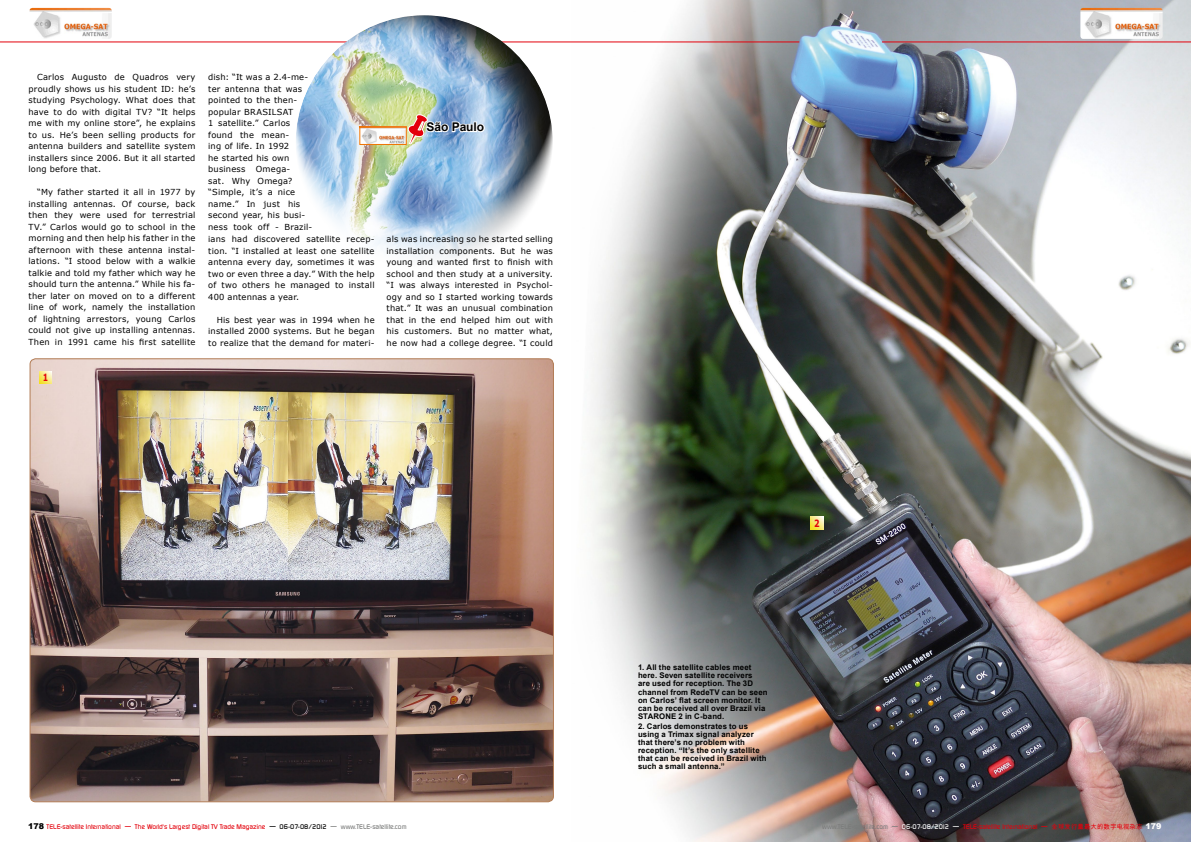
<style>
.page{position:relative;width:1191px;height:842px;background:#fff}
.page>*{position:absolute;margin:0;border:0;box-sizing:border-box;transform-origin:0 0}
.t1{font:700 12px "Arial";letter-spacing:-.005em;color:#000}
.t2{font:700 10px "Verdana";color:#e3020a;scale:.77 1}
.t3{font:8.3px/11.5px "Verdana";letter-spacing:.02em;color:#000;text-align:justify}
.t4{font:700 7.8px/8px "Arial";letter-spacing:.02em;color:#000}
.t5{font:500 6.5px "Digital";color:#e3000b}
.s1{font-family:"Arial";font-weight:900;font-size:8px;color:#000}
.s2{color:#000}
.s3{color:#7a7b7a}
.s4{color:#fff}
.s5{font-family:"Arial Unicode MS";font-weight:400}
.s6{font-family:"Arial";font-weight:900;font-size:8px;color:#fff}
</style>
<div class="page">
<img style="left:571px;top:0;width:620px;height:842px">
<hr style="left:882px;top:42px;width:309px;height:1px;background:#e3000b">
<img style="left:1080px;top:8px;width:82px;height:31px">
<img style="left:30px;top:8px;width:82px;height:31px">
<img style="left:30px;top:359px;width:523px;height:443px">
<hr style="left:0;top:42px;width:799px;height:1px;background:#e3000b">
<div style="left:294px;top:15px;width:260px;height:258px;background:#000;opacity:.91"></div>
<svg style="left:39px;top:371px;width:13px;height:13px"></svg>
<svg style="left:811px;top:517px;width:12px;height:12px"></svg>
<img style="left:361px;top:129px;width:37px;height:14px">
<div style="left:359px;top:127px;width:47px;height:18px;border:1px solid #ee7300"></div>
<svg style="left:398px;top:112px;width:88px;height:56px;background:#afcad9"></svg>
<p class="t3" style="left:29px;top:71px;width:168px;text-indent:9px">Carlos Augusto de Quadros very proudly shows us his student ID: he’s studying Psychology. What does that have to do with digital TV? “It helps me with my online store”, he explains to us. He’s been selling products for antenna builders and satellite system installers since 2006. But it all started long before that.</p>
<p class="t3" style="left:29px;top:187px;width:168px;text-indent:9px">“My father started it all in 1977 by installing antennas. Of course, back then they were used for terrestrial TV.” Carlos would go to school in the morning and then help his father in the afternoon with these antenna instal&shy;lations. “I stood below with a walkie talkie and told my father which way he should turn the antenna.” While his fa&shy;ther later on moved on to a different line of work, namely the installation of lightning arrestors, young Carlos could not give up installing antennas.<br>Then in 1991 came his first satellite</p>
<p class="t2" style="left:43px;top:370px;width:9px">1</p>
<p class="t3" style="left:208px;top:72px;width:101px;text-align:left">dish: “It was a 2.4-me&shy;ter antenna that was pointed to the then&shy;popular BRASILSAT<br>1 satellite.” Carlos found the mean-<br>ing of life. In 1992<br>he started his own business</p>
<p class="t3" style="left:208px;top:164px;width:168px;text-align:left;text-indent:48px">Omega-<br>sat. Why Omega?<br>“Simple, it’s a nice<br>name.” In just his<br>second year, his busi-<br>ness took off - Brazil-<br>ians had discovered satellite recep&shy;tion. “I installed at least one satellite antenna every day, sometimes it was two or even three a day.” With the help of two others he managed to install<br>400 antennas a year.</p>
<p class="t3" style="left:208px;top:314px;width:168px;text-indent:9px">His best year was in 1994 when he installed 2000 systems. But he began to realize that the demand for materi-</p>
<h1 class="t1" style="left:426px;top:119px;width:59px">São Paulo</h1>
<p class="t3" style="left:386px;top:233px;width:168px">als was increasing so he started selling installation components. But he was young and wanted first to finish with school and then study at a university. “I was always interested in Psychol&shy;ogy and so I started working towards that.” It was an unusual combination that in the end helped him out with his customers. But no matter what, he now had a college degree. “I could</p>
<p class="t2" style="left:814px;top:516px;width:9px">2</p>
<p class="t4" style="left:638px;top:664px;width:131px">1. All the satellite cables meet here. Seven satellite receivers<br>are used for reception. The 3D channel from RedeTV can be seen on Carlos’ flat screen monitor. It can be received all over Brazil via<br>STARONE 2 in C-band.</p>
<p class="t4" style="left:638px;top:723px;width:130px">2. Carlos demonstrates to us using a Trimax signal analyzer that there’s no problem with reception. “It’s the only satellite that can be received in Brazil with such a small antenna.”</p>
<p class="t5" style="left:28px;top:823px;width:380px"><span class="s1">178</span> TELE-satellite International — The World‘s Largest Digital TV Trade Magazine <span class="s2">— 06-07-08/2012</span> <span class="s3">— www.TELE-satellite.com</span></p>
<p class="t5" style="left:822px;top:823px;width:341px"><span class="s3">www.TELE-satellite.com —</span> <span class="s4">06-07-08/2012 —</span> TELE-satellite International — <span class="s5">全球发行量最大的数字电视杂志</span> <span class="s6">179</span></p>
</div>
